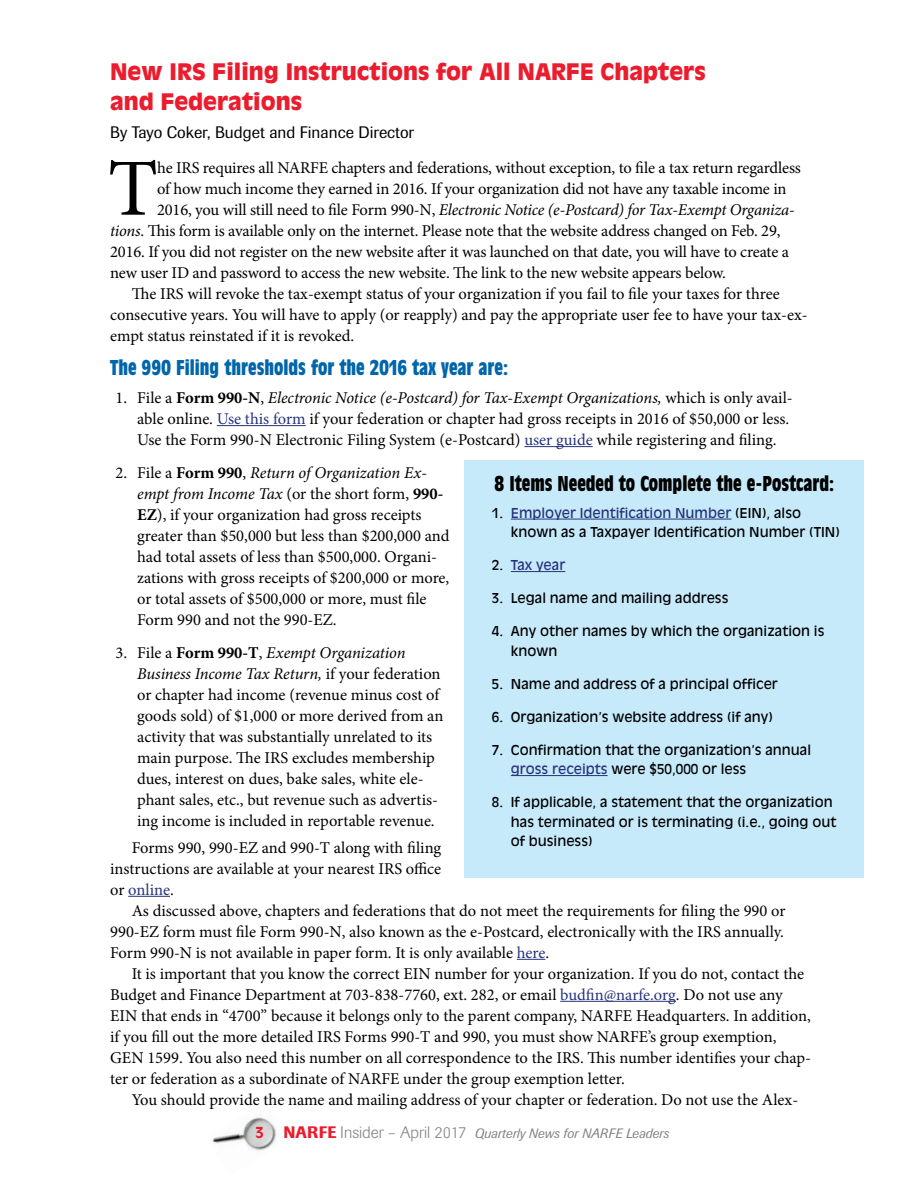
<style>
.page{position:relative;width:918px;height:1188px;background:#fff}
.page>*{position:absolute;margin:0;border:0;box-sizing:border-box;transform-origin:0 0}
.t1{font:81.15px "Minion Pro";color:#000}
.t2{font:900 22.5px/30px "Antique Olive";color:#eb1c2d}
.t3{font:700 condensed 21px "Antique Olive";color:#0066a9}
.t4{font:700 condensed 21px "Antique Olive";color:#000}
.t5{font:16.5px/21px "Minion Pro";letter-spacing:-.005em;color:#000}
.t6{font:italic 16.5px "Minion Pro";letter-spacing:-.02em;color:#000}
.t7{font:16.5px "Imago";color:#000}
.t8{font:13.5px/19.5px "Antique Olive";color:#000}
.t9{font:italic 13.5px "Imago";color:#808285}
.t10{font:13.5px "Antique Olive";color:#26337b}
.s1{font-style:normal}
.s2{font-style:italic}
.s3{font-weight:700}
.s4{color:#26337b}
.s5{color:#000}
.s6{font-family:"Antique Olive";font-weight:700;font-style:normal;font-size:15px;color:#eb1c2d}
.s7{font-weight:500;font-style:normal;font-size:16.5px;color:#eb1c2d}
.s8{font-weight:300;font-style:normal;font-size:16.5px}
</style>
<div class="page">
<img style="left:212px;top:1117px;width:65px;height:34px">
<hr style="left:217px;top:425px;width:89px;height:1px;background:#26337b">
<hr style="left:524px;top:446px;width:69px;height:1px;background:#26337b">
<hr style="left:128px;top:896px;width:42px;height:1px;background:#26337b">
<svg style="left:517px;top:959px;width:28px;height:1px"></svg>
<hr style="left:560px;top:1001px;width:116px;height:1px;background:#26337b">
<div style="left:465px;top:460px;width:399px;height:418px;background:#c7eafb"></div>
<hr style="left:511px;top:519px;width:220px;height:1px;background:#26337b">
<hr style="left:511px;top:571px;width:54px;height:1px;background:#26337b">
<hr style="left:511px;top:775px;width:97px;height:1px;background:#26337b">
<h2 class="t2" style="left:110px;top:56px;width:597px">New IRS Filing Instructions for All NARFE Chapters and Federations</h2>
<p class="t7" style="left:110px;top:123px;width:305px">By Tayo Coker, Budget and Finance Director</p>
<h1 class="t1" style="left:108px;top:134px;width:52px">T</h1>
<p class="t5" style="left:157px;top:157px;width:645px">he IRS requires all NARFE chapters and federations, without exception, to file a tax return regardless</p>
<p class="t5" style="left:157px;top:178px;width:631px">of how much income they earned in 2016. If your organization did not have any taxable income in</p>
<p class="t6" style="left:157px;top:198px;width:639px"><span class="s1">2016, you will still need to file Form 990-N,</span> Electronic Notice (e-Postcard) for Tax-Exempt Organiza-</p>
<p class="t5" style="left:110px;top:220px;width:672px"><span class="s2">tions</span>. This form is available only on the internet. Please note that the website address changed on Feb. 29,</p>
<p class="t5" style="left:110px;top:241px;width:680px">2016. If you did not register on the new website after it was launched on that date, you will have to create a</p>
<p class="t5" style="left:110px;top:262px;width:617px">new user ID and password to access the new website. The link to the new website appears below.</p>
<p class="t5" style="left:132px;top:283px;width:650px">The IRS will revoke the tax-exempt status of your organization if you fail to file your taxes for three</p>
<p class="t5" style="left:110px;top:304px;width:699px">consecutive years. You will have to apply (or reapply) and pay the appropriate user fee to have your tax-ex-</p>
<p class="t5" style="left:110px;top:325px;width:246px">empt status reinstated if it is revoked.</p>
<p class="t3" style="left:110px;top:356px;width:400px">The 990 Filing thresholds for the 2016 tax year are:</p>
<p class="t5" style="left:137px;top:387px;width:657px;text-indent:-22px">1. File a <span class="s3">Form 990-N</span>, <span class="s2">Electronic Notice (e-Postcard) for Tax-Exempt Organizations,</span> which is only avail&shy;able online. <span class="s4">Use this form</span> if your federation or chapter had gross receipts in 2016 of $50,000 or less.<br>Use the Form 990-N Electronic Filing System (e-Postcard) <span class="s4">user guide</span> while registering and filing.</p>
<p class="t5" style="left:137px;top:462px;width:314px;text-indent:-22px">2. File a <span class="s3">Form 990</span>, <span class="s2">Return of Organization Ex&shy;empt from Income Tax</span> (or the short form, <span class="s3">990- EZ</span>), if your organization had gross receipts greater than $50,000 but less than $200,000 and had total assets of less than $500,000. Organi&shy;zations with gross receipts of $200,000 or more, or total assets of $500,000 or more, must file Form 990 and not the 990-EZ.</p>
<p class="t5" style="left:137px;top:643px;width:308px;text-indent:-22px">3. File a <span class="s3">Form 990-T</span>, <span class="s2">Exempt Organization Business Income Tax Return,</span> if your federation or chapter had income (revenue minus cost of goods sold) of $1,000 or more derived from an activity that was substantially unrelated to its main purpose. The IRS excludes membership dues, interest on dues, bake sales, white ele&shy;phant sales, etc., but revenue such as advertis&shy;ing income is included in reportable revenue.</p>
<p class="t5" style="left:110px;top:837px;width:333px;text-align:justify;text-indent:22px">Forms 990, 990-EZ and 990-T along with filing instructions are available at your nearest IRS office or <span class="s4">online</span>.</p>
<p class="t5" style="left:110px;top:900px;width:677px;text-align:justify;text-indent:22px">As discussed above, chapters and federations that do not meet the requirements for filing the 990 or 990-EZ form must file Form 990-N, also known as the e-Postcard, electronically with the IRS annually.<br>Form 990-N is not available in paper form. It is only available <span class="s4">here</span>.</p>
<p class="t5" style="left:110px;top:963px;width:702px;text-indent:22px">It is important that you know the correct EIN number for your organization. If you do not, contact the Budget and Finance Department at 703-838-7760, ext. 282, or email <span class="s4">budfin@narfe.org</span>. Do not use any EIN that ends in “4700” because it belongs only to the parent company, NARFE Headquarters. In addition, if you fill out the more detailed IRS Forms 990-T and 990, you must show NARFE’s group exemption, GEN 1599. You also need this number on all correspondence to the IRS. This number identifies your chap&shy;ter or federation as a subordinate of NARFE under the group exemption letter.</p>
<p class="t5" style="left:132px;top:1089px;width:668px">You should provide the name and mailing address of your chapter or federation. Do not use the Alex-</p>
<p class="t4" style="left:495px;top:472px;width:341px">8 Items Needed to Complete the e-Postcard:</p>
<p class="t8" style="left:511px;top:503px;width:331px;text-indent:-19px">1. <span class="s4">Employer Identification Number</span> (EIN), also known as a Taxpayer Identification Number (TIN)</p>
<p class="t10" style="left:492px;top:557px;width:75px"><span class="s5">2.</span> Tax year</p>
<p class="t8" style="left:492px;top:588px;width:238px">3. Legal name and mailing address</p>
<p class="t8" style="left:511px;top:621px;width:315px;text-indent:-19px">4. Any other names by which the organization is known</p>
<p class="t8" style="left:492px;top:673px;width:287px">5. Name and address of a principal officer</p>
<p class="t8" style="left:492px;top:706px;width:282px">6. Organization’s website address (if any)</p>
<p class="t8" style="left:511px;top:739px;width:302px;text-indent:-19px">7. Confirmation that the organization’s annual <span class="s4">gross receipts</span> were $50,000 or less</p>
<p class="t8" style="left:511px;top:792px;width:327px;text-indent:-19px">8. If applicable, a statement that the organization has terminated or is terminating (i.e., going out of business)</p>
<p class="t9" style="left:255px;top:1126px;width:415px"><span class="s6">3</span> <span class="s7">NARFE</span> <span class="s8">Insider – April 2017</span> Quarterly News for NARFE Leaders</p>
</div>
